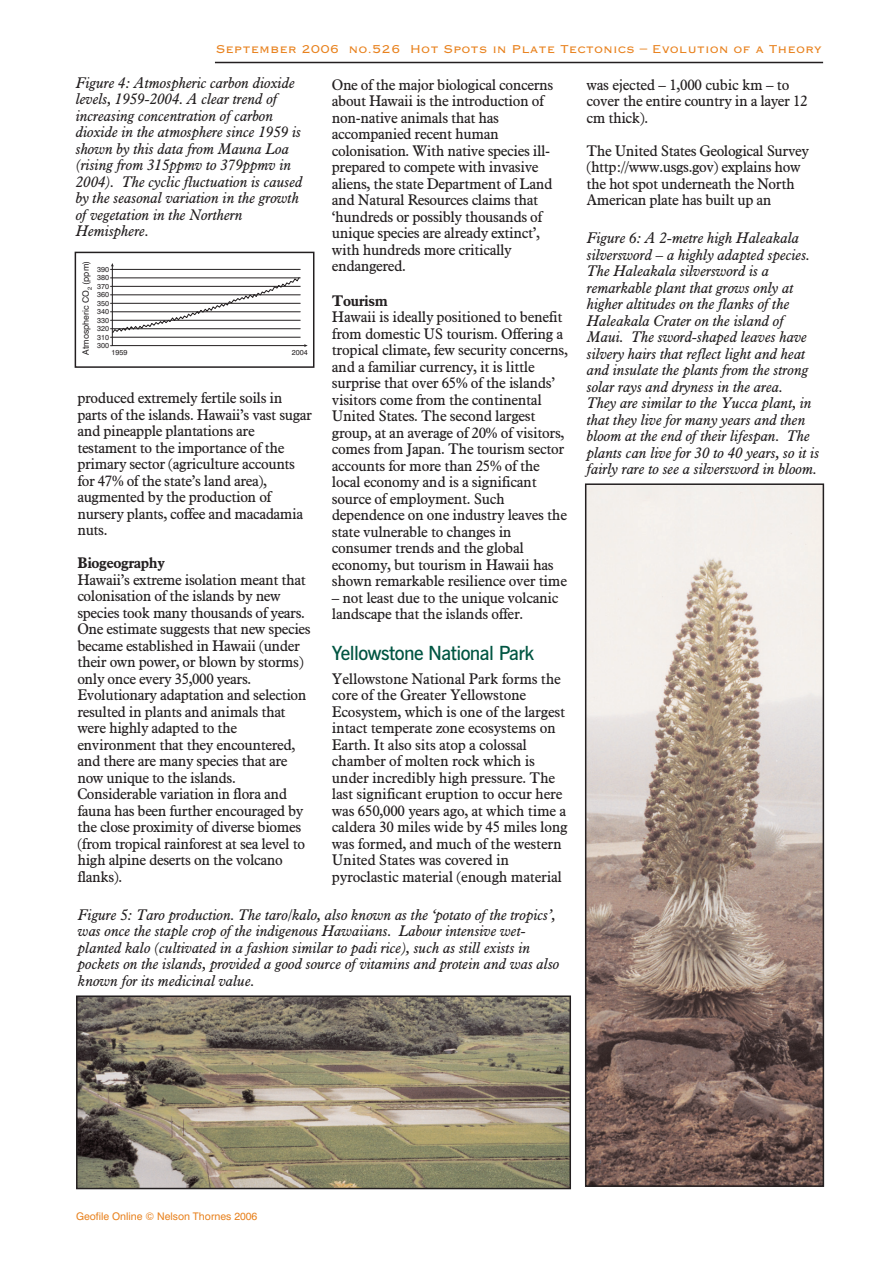
<style>
.page{position:relative;width:893px;height:1263px;background:#fff}
.page>*{position:absolute;margin:0;border:0;box-sizing:border-box;transform-origin:0 0}
.t1{font:600 19.5px "News Gothic BT";letter-spacing:-.03em;color:#005542}
.t2{font:15px/16.5px "Aldine 721 BT";letter-spacing:-.025em;color:#231f20}
.t3{font:italic 15px/16.5px "Aldine 721 BT";color:#231f20}
.t4{font:15px "Copperplate Gothic BT";color:#e8811d}
.t5{font:700 15px "Aldine 721 BT";letter-spacing:-.025em;color:#231f20}
.t6{font:10.5px "Swiss 721 BT";color:#e8811d}
.t7{font:8.7px "Swiss 721 BT";color:#231f20}
.t8{font:7.2px/8.4px "Swiss 721 BT";color:#231f20;text-align:justify}
</style>
<div class="page">
<hr style="left:215px;top:62px;width:608px;height:1px;background:#231f20">
<svg style="left:111px;top:263px;width:197px;height:84px"></svg>
<hr style="left:111px;top:337px;width:189px;height:1px;background:#231f20">
<hr style="left:111px;top:328px;width:189px;height:1px;background:#231f20">
<hr style="left:111px;top:320px;width:189px;height:1px;background:#231f20">
<hr style="left:111px;top:312px;width:189px;height:1px;background:#231f20">
<hr style="left:111px;top:303px;width:189px;height:1px;background:#231f20">
<hr style="left:111px;top:295px;width:189px;height:1px;background:#231f20">
<hr style="left:111px;top:286px;width:189px;height:1px;background:#231f20">
<hr style="left:111px;top:278px;width:189px;height:1px;background:#231f20">
<hr style="left:111px;top:269px;width:189px;height:1px;background:#231f20">
<div style="left:75px;top:252px;width:239px;height:116px;border:2px solid #231f20"></div>
<img style="left:79px;top:998px;width:489px;height:188px">
<div style="left:76px;top:995px;width:495px;height:194px;border:2px solid #231f20"></div>
<img style="left:588px;top:486px;width:233px;height:698px">
<div style="left:585px;top:483px;width:239px;height:704px;border:2px solid #231f20"></div>
<p class="t4" style="left:216px;top:40px;width:607px">September 2006 no.526 Hot Spots in Plate Tectonics – Evolution of a Theory</p>
<p class="t3" style="left:76px;top:75px;width:228px">Figure 4: Atmospheric carbon dioxide levels, 1959-2004. A clear trend of increasing concentration of carbon dioxide in the atmosphere since 1959 is shown by this data from Mauna Loa (rising from 315ppmv to 379ppmv in 2004). The cyclic fluctuation is caused by the seasonal variation in the growth of vegetation in the Northern Hemisphere.</p>
<p class="t7" style="left:83px;top:355px;width:95px;rotate:-90deg">Atmospheric CO<sub>2</sub> (ppm)</p>
<p class="t8" style="left:97px;top:266px;width:13px">390<br>380<br>370<br>360<br>350<br>340<br>330<br>320<br>310<br>300</p>
<p class="t8" style="left:111px;top:348px;width:17px">1959</p>
<p class="t8" style="left:292px;top:348px;width:17px">2004</p>
<p class="t2" style="left:77px;top:391px;width:236px">produced extremely fertile soils in parts of the islands. Hawaii’s vast sugar and pineapple plantations are testament to the importance of the primary sector (agriculture accounts for 47% of the state’s land area), augmented by the production of nursery plants, coffee and macadamia nuts.</p>
<p class="t5" style="left:77px;top:558px;width:89px">Biogeography</p>
<p class="t2" style="left:77px;top:572px;width:235px">Hawaii’s extreme isolation meant that colonisation of the islands by new species took many thousands of years.<br>One estimate suggests that new species became established in Hawaii (under their own power, or blown by storms) only once every 35,000 years.<br>Evolutionary adaptation and selection resulted in plants and animals that were highly adapted to the environment that they encountered, and there are many species that are now unique to the islands.<br>Considerable variation in flora and fauna has been further encouraged by the close proximity of diverse biomes (from tropical rainforest at sea level to high alpine deserts on the volcano flanks).</p>
<p class="t2" style="left:332px;top:77px;width:223px">One of the major biological concerns about Hawaii is the introduction of non-native animals that has accompanied recent human colonisation. With native species ill&shy;prepared to compete with invasive aliens, the state Department of Land and Natural Resources claims that ‘hundreds or possibly thousands of unique species are already extinct’, with hundreds more critically endangered.</p>
<p class="t5" style="left:332px;top:295px;width:58px">Tourism</p>
<p class="t2" style="left:332px;top:310px;width:237px">Hawaii is ideally positioned to benefit from domestic US tourism. Offering a tropical climate, few security concerns, and a familiar currency, it is little surprise that over 65% of the islands’ visitors come from the continental United States. The second largest group, at an average of 20% of visitors, comes from Japan. The tourism sector accounts for more than 25% of the local economy and is a significant source of employment. Such dependence on one industry leaves the state vulnerable to changes in consumer trends and the global economy, but tourism in Hawaii has shown remarkable resilience over time</p>
<p class="t2" style="left:332px;top:590px;width:228px">– not least due to the unique volcanic landscape that the islands offer.</p>
<h1 class="t1" style="left:332px;top:646px;width:204px">Yellowstone National Park</h1>
<p class="t2" style="left:332px;top:671px;width:237px">Yellowstone National Park forms the core of the Greater Yellowstone Ecosystem, which is one of the largest intact temperate zone ecosystems on Earth. It also sits atop a colossal chamber of molten rock which is under incredibly high pressure. The last significant eruption to occur here was 650,000 years ago, at which time a caldera 30 miles wide by 45 miles long was formed, and much of the western United States was covered in pyroclastic material (enough material</p>
<p class="t3" style="left:78px;top:907px;width:483px">Figure 5: Taro production. The taro/kalo, also known as the ‘potato of the tropics’, was once the staple crop of the indigenous Hawaiians. Labour intensive wet&shy;planted kalo (cultivated in a fashion similar to padi rice), such as still exists in pockets on the islands, provided a good source of vitamins and protein and was also known for its medicinal value.</p>
<p class="t2" style="left:586px;top:77px;width:223px">was ejected – 1,000 cubic km – to cover the entire country in a layer 12 cm thick).</p>
<p class="t2" style="left:586px;top:143px;width:224px">The United States Geological Survey (http://www.usgs.gov) explains how the hot spot underneath the North American plate has built up an</p>
<p class="t3" style="left:587px;top:231px;width:234px">Figure 6: A 2-metre high Haleakala silversword – a highly adapted species.<br>The Haleakala silversword is a remarkable plant that grows only at higher altitudes on the flanks of the Haleakala Crater on the island of Maui. The sword-shaped leaves have silvery hairs that reflect light and heat and insulate the plants from the strong solar rays and dryness in the area.<br>They are similar to the Yucca plant, in that they live for many years and then bloom at the end of their lifespan. The plants can live for 30 to 40 years, so it is fairly rare to see a silversword in bloom.</p>
<p class="t6" style="left:76px;top:1212px;width:183px">Geofile Online © Nelson Thornes 2006</p>
</div>
